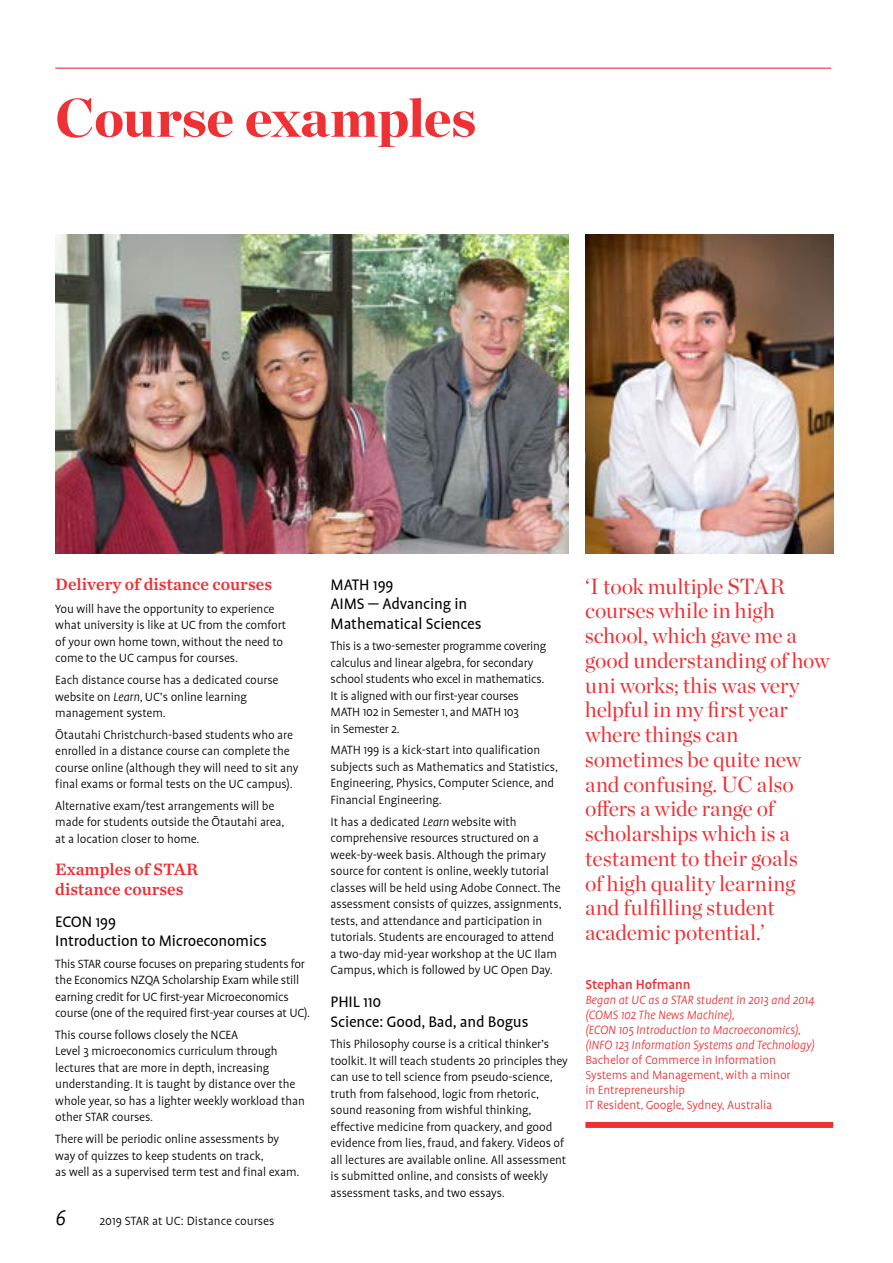
<style>
.page{position:relative;width:893px;height:1263px;background:#fff}
.page>*{position:absolute;margin:0;border:0;box-sizing:border-box;transform-origin:0 0}
.t1{font:900 54px "Chronicle Display";color:#ee3135}
.t2{font:italic 300 24px "Profile Pro";color:#000}
.t3{font:21.75px/24.8px "Chronicle Display";color:#ee3135}
.t4{font:17.25px/19.5px "Profile Pro";letter-spacing:-.01em;color:#000}
.t5{font:17.25px/19.5px "Chronicle Text G2 Semi";color:#ee3135}
.t6{font:500 15px "Profile Pro";letter-spacing:-.01em;color:#ee3135}
.t7{font:300 13.5px/16.5px "Profile Pro";letter-spacing:-.01em;color:#000}
.t8{font:italic 300 13.5px/15px "Profile Pro";letter-spacing:-.01em;color:#ee3135}
.t9{font:300 13.5px/15px "Profile Pro";letter-spacing:-.01em;color:#ee3135}
.s1{font-style:italic}
</style>
<div class="page">
<hr style="left:55px;top:68px;width:776px;height:1px;background:#ee3135">
<img style="left:586px;top:235px;width:247px;height:318px">
<div style="left:585px;top:1122px;width:248px;height:6px;background:#ee3135"></div>
<img style="left:55px;top:235px;width:513px;height:319px">
<h1 class="t1" style="left:55px;top:73px;width:422px">Course examples</h1>
<p class="t5" style="left:55px;top:573px;width:218px">Delivery of distance courses</p>
<p class="t7" style="left:55px;top:601px;width:233px">You will have the opportunity to experience what university is like at UC from the comfort of your own home town, without the need to come to the UC campus for courses.</p>
<p class="t7" style="left:55px;top:672px;width:225px">Each distance course has a dedicated course website on <span class="s1">Learn</span>, UC’s online learning management system.</p>
<p class="t7" style="left:55px;top:727px;width:245px">Ōtautahi Christchurch-based students who are enrolled in a distance course can complete the course online (although they will need to sit any final exams or formal tests on the UC campus).</p>
<p class="t7" style="left:55px;top:798px;width:231px">Alternative exam/test arrangements will be made for students outside the Ōtautahi area, at a location closer to home.</p>
<p class="t5" style="left:55px;top:858px;width:144px">Examples of STAR distance courses</p>
<p class="t4" style="left:55px;top:912px;width:213px">ECON 199<br>Introduction to Microeconomics</p>
<p class="t7" style="left:55px;top:956px;width:256px">This STAR course focuses on preparing students for the Economics NZQA Scholarship Exam while still earning credit for UC first-year Microeconomics course (one of the required first-year courses at UC).</p>
<p class="t7" style="left:55px;top:1027px;width:251px">This course follows closely the NCEA<br>Level 3 microeconomics curriculum through lectures that are more in depth, increasing understanding. It is taught by distance over the whole year, so has a lighter weekly workload than other STAR courses.</p>
<p class="t7" style="left:55px;top:1131px;width:246px">There will be periodic online assessments by way of quizzes to keep students on track,<br>as well as a supervised term test and final exam.</p>
<h2 class="t2" style="left:55px;top:1204px;width:12px">6</h2>
<p class="t7" style="left:99px;top:1213px;width:176px">2019 STAR at UC: Distance courses</p>
<p class="t4" style="left:331px;top:575px;width:152px">MATH 199<br>AIMS — Advancing in<br>Mathematical Sciences</p>
<p class="t7" style="left:331px;top:639px;width:217px">This is a two-semester programme covering calculus and linear algebra, for secondary school students who excel in mathematics.<br>It is aligned with our first-year courses MATH 102 in Semester 1, and MATH 103<br>in Semester 2.</p>
<p class="t7" style="left:331px;top:743px;width:229px">MATH 199 is a kick-start into qualification subjects such as Mathematics and Statistics, Engineering, Physics, Computer Science, and Financial Engineering.</p>
<p class="t7" style="left:331px;top:814px;width:233px">It has a dedicated <span class="s1">Learn</span> website with comprehensive resources structured on a week-by-week basis. Although the primary source for content is online, weekly tutorial classes will be held using Adobe Connect. The assessment consists of quizzes, assignments, tests, and attendance and participation in tutorials. Students are encouraged to attend a two-day mid-year workshop at the UC Ilam Campus, which is followed by UC Open Day.</p>
<p class="t4" style="left:331px;top:993px;width:199px">PHIL 110<br>Science: Good, Bad, and Bogus</p>
<p class="t7" style="left:331px;top:1036px;width:239px">This Philosophy course is a critical thinker’s toolkit. It will teach students 20 principles they can use to tell science from pseudo-science, truth from falsehood, logic from rhetoric, sound reasoning from wishful thinking, effective medicine from quackery, and good evidence from lies, fraud, and fakery. Videos of all lectures are available online. All assessment is submitted online, and consists of weekly assessment tasks, and two essays.</p>
<p class="t3" style="left:585px;top:572px;width:246px">‘I took multiple STAR courses while in high school, which gave me a good understanding of how uni works; this was very helpful in my first year where things can sometimes be quite new and confusing. UC also o-ers a wide range of scholarships which is a testament to their goals<br>of high quality learning and fulfilling student academic potential.’</p>
<p class="t6" style="left:585px;top:976px;width:107px">Stephan Hofmann</p>
<p class="t8" style="left:585px;top:993px;width:231px">Began at UC as a STAR student in 2013 and 2014 (COMS 102 The News Machine),<br>(ECON 105 Introduction to Macroeconomics), (INFO 123 Information Systems and Technology)</p>
<p class="t9" style="left:585px;top:1053px;width:207px">Bachelor of Commerce in Information Systems and Management, with a minor in Entrepreneurship<br>IT Resident, Google, Sydney, Australia</p>
</div>
